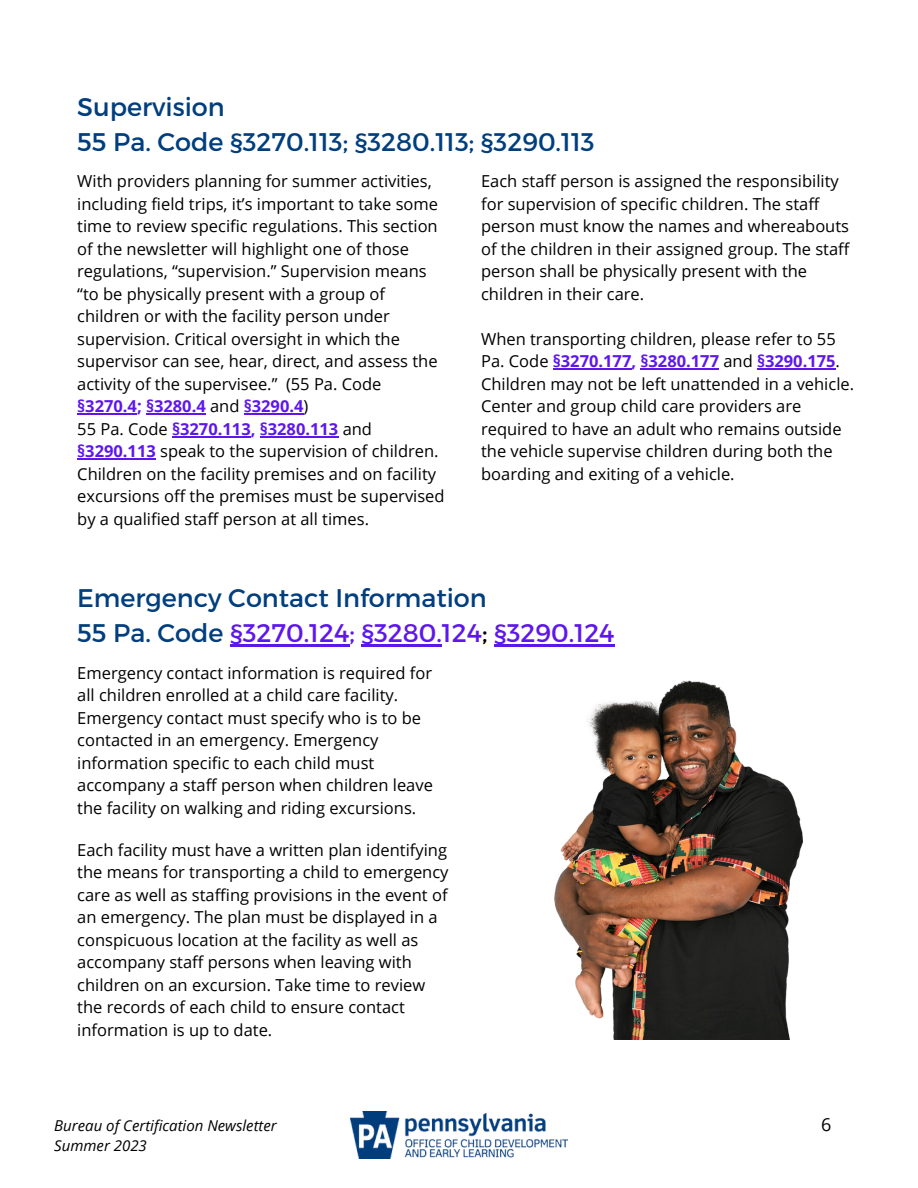
<style>
.page{position:relative;width:918px;height:1188px;background:#fff}
.page>*{position:absolute;margin:0;border:0;box-sizing:border-box;transform-origin:0 0}
.t1{font:25.5px "Montserrat";color:#003e7e}
.t2{font:25.5px "Montserrat";color:#5e17eb}
.t3{font:18px "Open Sans";color:#000}
.t4{font:16.5px/22.5px "Open Sans";color:#000}
.t5{font:italic 15px "Open Sans";color:#000}
.s1{font-weight:700;color:#5e17eb}
.s2{color:#003e7e}
.s3{color:#000}
</style>
<div class="page">
<img style="left:351px;top:1112px;width:217px;height:47px">
<img style="left:554px;top:680px;width:249px;height:360px">
<hr style="left:77px;top:414px;width:60px;height:1px;background:#5e17eb">
<hr style="left:146px;top:414px;width:60px;height:1px;background:#5e17eb">
<hr style="left:244px;top:414px;width:60px;height:1px;background:#5e17eb">
<hr style="left:172px;top:436px;width:79px;height:1px;background:#5e17eb">
<hr style="left:260px;top:436px;width:78px;height:1px;background:#5e17eb">
<hr style="left:77px;top:459px;width:79px;height:1px;background:#5e17eb">
<hr style="left:553px;top:369px;width:78px;height:1px;background:#5e17eb">
<hr style="left:641px;top:369px;width:78px;height:1px;background:#5e17eb">
<hr style="left:757px;top:369px;width:79px;height:1px;background:#5e17eb">
<hr style="left:230px;top:644px;width:119px;height:2px;background:#5e17eb">
<hr style="left:361px;top:644px;width:81px;height:2px;background:#5e17eb">
<hr style="left:494px;top:644px;width:121px;height:2px;background:#5e17eb">
<p class="t1" style="left:77px;top:91px;width:149px">Supervision</p>
<p class="t1" style="left:77px;top:125px;width:519px">55 Pa. Code §3270.113; §3280.113; §3290.113</p>
<p class="t4" style="left:77px;top:170px;width:362px">With providers planning for summer activities, including field trips, it’s important to take some time to review specific regulations. This section of the newsletter will highlight one of those regulations, “supervision.” Supervision means “to be physically present with a group of children or with the facility person under supervision. Critical oversight in which the supervisor can see, hear, direct, and assess the activity of the supervisee.” (55 Pa. Code <span class="s1">§3270.4; §3280.4</span> and <span class="s1">§3290.4</span>)</p>
<p class="t4" style="left:77px;top:417px;width:369px">55 Pa. Code <span class="s1">§3270.113, §3280.113</span> and <span class="s1">§3290.113</span> speak to the supervision of children.<br>Children on the facility premises and on facility excursions off the premises must be supervised by a qualified staff person at all times.</p>
<p class="t4" style="left:481px;top:170px;width:370px">Each staff person is assigned the responsibility for supervision of specific children. The staff person must know the names and whereabouts of the children in their assigned group. The staff person shall be physically present with the children in their care.</p>
<p class="t4" style="left:481px;top:327px;width:375px">When transporting children, please refer to 55<br>Pa. Code <span class="s1">§3270.177, §3280.177</span> and <span class="s1">§3290.175</span>.<br>Children may not be left unattended in a vehicle.<br>Center and group child care providers are required to have an adult who remains outside the vehicle supervise children during both the boarding and exiting of a vehicle.</p>
<p class="t1" style="left:77px;top:581px;width:411px">Emergency Contact Information</p>
<p class="t2" style="left:77px;top:616px;width:539px"><span class="s2">55 Pa. Code</span> §3270.124; §3280.124<span class="s3">;</span> §3290.124</p>
<p class="t4" style="left:77px;top:661px;width:357px">Emergency contact information is required for all children enrolled at a child care facility.<br>Emergency contact must specify who is to be contacted in an emergency. Emergency information specific to each child must accompany a staff person when children leave the facility on walking and riding excursions.</p>
<p class="t4" style="left:77px;top:838px;width:373px">Each facility must have a written plan identifying the means for transporting a child to emergency care as well as staffing provisions in the event of an emergency. The plan must be displayed in a conspicuous location at the facility as well as accompany staff persons when leaving with children on an excursion. Take time to review the records of each child to ensure contact information is up to date.</p>
<p class="t5" style="left:54px;top:1115px;width:224px">Bureau of Certification Newsletter</p>
<p class="t3" style="left:821px;top:1112px;width:12px">6</p>
<p class="t5" style="left:54px;top:1135px;width:94px">Summer 2023</p>
</div>
